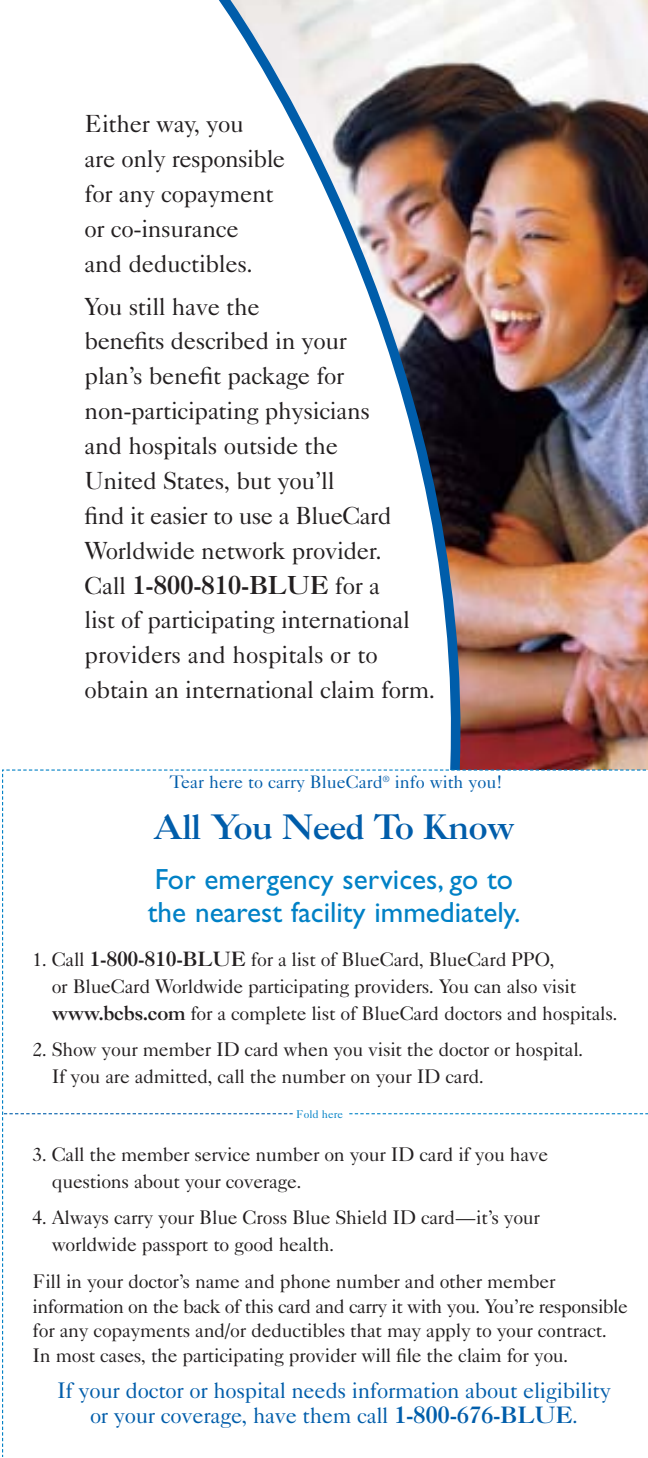
<style>
.page{position:relative;width:648px;height:1458px;background:#fff}
.page>*{position:absolute;margin:0;border:0;box-sizing:border-box;transform-origin:0 0}
.t1{font:33.75px "Caslon Three";letter-spacing:-.015em;color:#005daa}
.t2{font:29.25px/33.8px "Gill Sans";color:#0081c6}
.t3{font:24.75px/34.9px "Caslon Five Forty";letter-spacing:-.015em;color:#231f20}
.t4{font:24.75px "Caslon Three";letter-spacing:-.015em;color:#231f20}
.t5{font:22.5px/24.8px "Caslon Five Forty";letter-spacing:-.015em;color:#005daa;text-align:center}
.t6{font:19.8px/27px "Caslon Five Forty";letter-spacing:-.015em;color:#231f20}
.t7{font:18px "Caslon Five Forty";color:#005daa}
.t8{font:11.25px "Caslon Five Forty";color:#0081c6}
.s1{font-family:"Caslon Five Forty"}
.s2{font-family:"Caslon Three"}
</style>
<div class="page">
<img style="left:219px;top:0;width:429px;height:769px">
<svg style="left:2px;top:769px;width:646px;height:688px"></svg>
<div style="left:160px;top:773px;width:352px;height:25px;background:#fff"></div>
<p class="t3" style="left:85px;top:109px;width:202px">Either way, you<br>are only responsible for any copayment or co-insurance<br>and deductibles.</p>
<p class="t3" style="left:85px;top:291px;width:308px">You still have the<br>benefits described in your plan’s benefit package for non-participating physicians and hospitals outside the<br>United States, but you’ll<br>find it easier to use a BlueCard<br>Worldwide network provider.</p>
<p class="t4" style="left:85px;top:575px;width:297px"><span class="s1">Call</span> 1-800-810-BLUE <span class="s1">for a</span></p>
<p class="t3" style="left:85px;top:605px;width:352px">list of participating international providers and hospitals or to obtain an international claim form.</p>
<p class="t7" style="left:170px;top:776px;width:335px">Tear here to carry BlueCard<sup>®</sup> info with you!</p>
<h1 class="t1" style="left:153px;top:814px;width:363px">All You Need To Know</h1>
<h2 class="t2" style="left:148px;top:865px;width:374px">For emergency services, go to the nearest facility immediately.</h2>
<p class="t6" style="left:52px;top:947px;width:567px;text-indent:-19px">1. Call <span class="s2">1-800-810-BLUE</span> for a list of BlueCard, BlueCard PPO,<br>or BlueCard Worldwide participating providers. You can also visit <span class="s2">www.bcbs.com</span> for a complete list of BlueCard doctors and hospitals.</p>
<p class="t6" style="left:52px;top:1037px;width:533px;text-indent:-19px">2. Show your member ID card when you visit the doctor or hospital.<br>If you are admitted, call the number on your ID card.</p>
<p class="t8" style="left:296px;top:1111px;width:48px">Fold here</p>
<p class="t6" style="left:52px;top:1143px;width:498px;text-indent:-19px">3. Call the member service number on your ID card if you have questions about your coverage.</p>
<p class="t6" style="left:52px;top:1206px;width:490px;text-indent:-19px">4. Always carry your Blue Cross Blue Shield ID card—it’s your worldwide passport to good health.</p>
<p class="t6" style="left:33px;top:1271px;width:597px;line-height:24.8px">Fill in your doctor’s name and phone number and other member information on the back of this card and carry it with you. You’re responsible for any copayments and/or deductibles that may apply to your contract.<br>In most cases, the participating provider will file the claim for you.</p>
<p class="t5" style="left:57px;top:1380px;width:555px">If your doctor or hospital needs information about eligibility or your coverage, have them call <span class="s2">1-800-676-BLUE</span>.</p>
</div>
